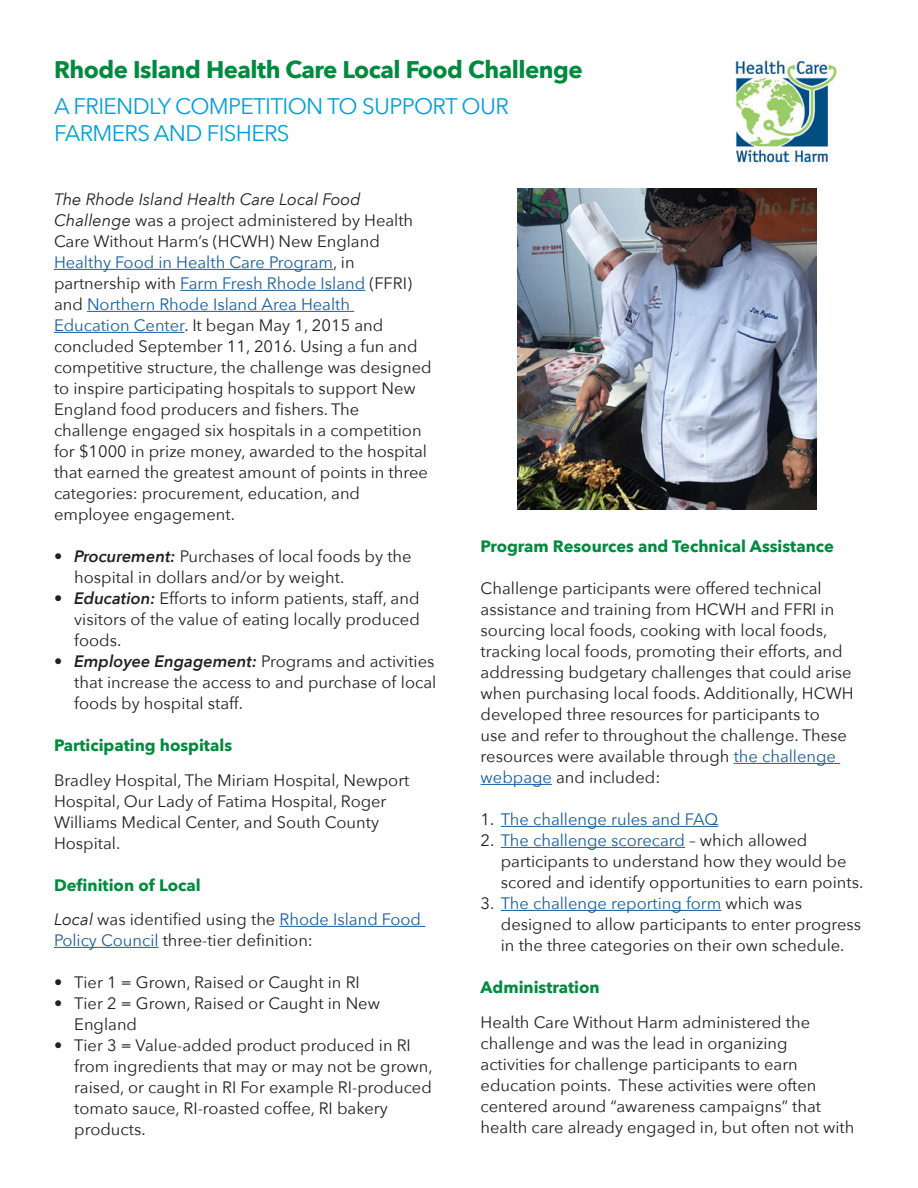
<style>
.page{position:relative;width:918px;height:1188px;background:#fff}
.page>*{position:absolute;margin:0;border:0;box-sizing:border-box;transform-origin:0 0}
.t1{font:700 24px "Avenir Next";letter-spacing:-.02em;color:#008a3e}
.t2{font:22.5px/27px "Avenir Next";letter-spacing:-.03em;color:#009fdc}
.t3{font:16.5px/21px "Avenir Next";color:#231f20}
.Heading_1{font:700 16.5px "Avenir Next";color:#008a3e}
.t4{font:16.5px "Avenir Next";color:#175d9e}
.s1{font-style:italic}
.s2{color:#175d9e}
.s3{font-weight:600;font-style:italic}
.s4{color:#231f20}
</style>
<div class="page">
<hr style="left:54px;top:269px;width:279px;height:1px;background:#175d9e">
<hr style="left:180px;top:290px;width:185px;height:1px;background:#175d9e">
<hr style="left:87px;top:311px;width:267px;height:1px;background:#175d9e">
<hr style="left:54px;top:332px;width:130px;height:1px;background:#175d9e">
<hr style="left:280px;top:926px;width:145px;height:1px;background:#175d9e">
<hr style="left:54px;top:947px;width:105px;height:1px;background:#175d9e">
<hr style="left:734px;top:763px;width:106px;height:1px;background:#175d9e">
<hr style="left:481px;top:784px;width:71px;height:1px;background:#175d9e">
<hr style="left:501px;top:826px;width:217px;height:1px;background:#175d9e">
<hr style="left:501px;top:847px;width:184px;height:1px;background:#175d9e">
<hr style="left:501px;top:910px;width:220px;height:1px;background:#175d9e">
<img style="left:735px;top:59px;width:102px;height:107px">
<img style="left:518px;top:189px;width:298px;height:321px">
<p class="t1" style="left:54px;top:49px;width:530px">Rhode Island Health Care Local Food Challenge</p>
<p class="t2" style="left:54px;top:92px;width:456px">A FRIENDLY COMPETITION TO SUPPORT OUR<br>FARMERS AND FISHERS</p>
<p class="t3" style="left:54px;top:188px;width:379px"><span class="s1">The Rhode Island Health Care Local Food Challenge</span> was a project administered by Health Care Without Harm’s (HCWH) New England <span class="s2">Healthy Food in Health Care Program</span>, in partnership with <span class="s2">Farm Fresh Rhode Island</span> (FFRI) and <span class="s2">Northern Rhode Island Area Health<br>Education Center</span>. It began May 1, 2015 and concluded September 11, 2016. Using a fun and competitive structure, the challenge was designed to inspire participating hospitals to support New England food producers and fishers. The challenge engaged six hospitals in a competition for $1000 in prize money, awarded to the hospital that earned the greatest amount of points in three categories: procurement, education, and employee engagement.</p>
<p class="t3" style="left:74px;top:545px;width:339px;text-indent:-20px">• <span class="s3">Procurement:</span> Purchases of local foods by the hospital in dollars and/or by weight.</p>
<p class="t3" style="left:74px;top:587px;width:347px;text-align:justify;text-indent:-20px">• <span class="s3">Education:</span> Efforts to inform patients, staff, and visitors of the value of eating locally produced foods.</p>
<p class="t3" style="left:74px;top:650px;width:364px;text-align:justify;text-indent:-20px">• <span class="s3">Employee Engagement:</span> Programs and activities that increase the access to and purchase of local foods by hospital staff.</p>
<p class="Heading_1" style="left:54px;top:731px;width:180px">Participating hospitals</p>
<p class="t3" style="left:54px;top:769px;width:357px">Bradley Hospital, The Miriam Hospital, Newport Hospital, Our Lady of Fatima Hospital, Roger Williams Medical Center, and South County Hospital.</p>
<p class="Heading_1" style="left:54px;top:871px;width:148px">Definition of Local</p>
<p class="t3" style="left:54px;top:908px;width:369px"><span class="s1">Local</span> was identified using the <span class="s2">Rhode Island Food<br>Policy Council</span> three-tier definition:</p>
<p class="t3" style="left:54px;top:971px;width:307px">• Tier 1 = Grown, Raised or Caught in RI</p>
<p class="t3" style="left:74px;top:992px;width:307px;text-indent:-20px">• Tier 2 = Grown, Raised or Caught in New<br>England</p>
<p class="t3" style="left:74px;top:1034px;width:360px;text-indent:-20px">• Tier 3 = Value-added product produced in RI from ingredients that may or may not be grown, raised, or caught in RI For example RI-produced tomato sauce, RI-roasted coffee, RI bakery products.</p>
<p class="Heading_1" style="left:481px;top:532px;width:355px">Program Resources and Technical Assistance</p>
<p class="t3" style="left:481px;top:577px;width:374px">Challenge participants were offered technical assistance and training from HCWH and FFRI in sourcing local foods, cooking with local foods, tracking local foods, promoting their efforts, and addressing budgetary challenges that could arise when purchasing local foods. Additionally, HCWH developed three resources for participants to<br>use and refer to throughout the challenge. These resources were available through <span class="s2">the challenge webpage</span> and included:</p>
<p class="t4" style="left:481px;top:806px;width:239px"><span class="s4">1.</span> The challenge rules and FAQ</p>
<p class="t3" style="left:501px;top:829px;width:364px;text-indent:-20px">2. <span class="s2">The challenge scorecard</span> – which allowed participants to understand how they would be scored and identify opportunities to earn points.</p>
<p class="t3" style="left:501px;top:892px;width:362px;text-indent:-20px">3. <span class="s2">The challenge reporting form</span> which was designed to allow participants to enter progress in the three categories on their own schedule.</p>
<p class="Heading_1" style="left:481px;top:973px;width:121px">Administration</p>
<p class="t3" style="left:481px;top:1011px;width:375px">Health Care Without Harm administered the challenge and was the lead in organizing activities for challenge participants to earn education points. These activities were often centered around “awareness campaigns” that health care already engaged in, but often not with</p>
</div>
